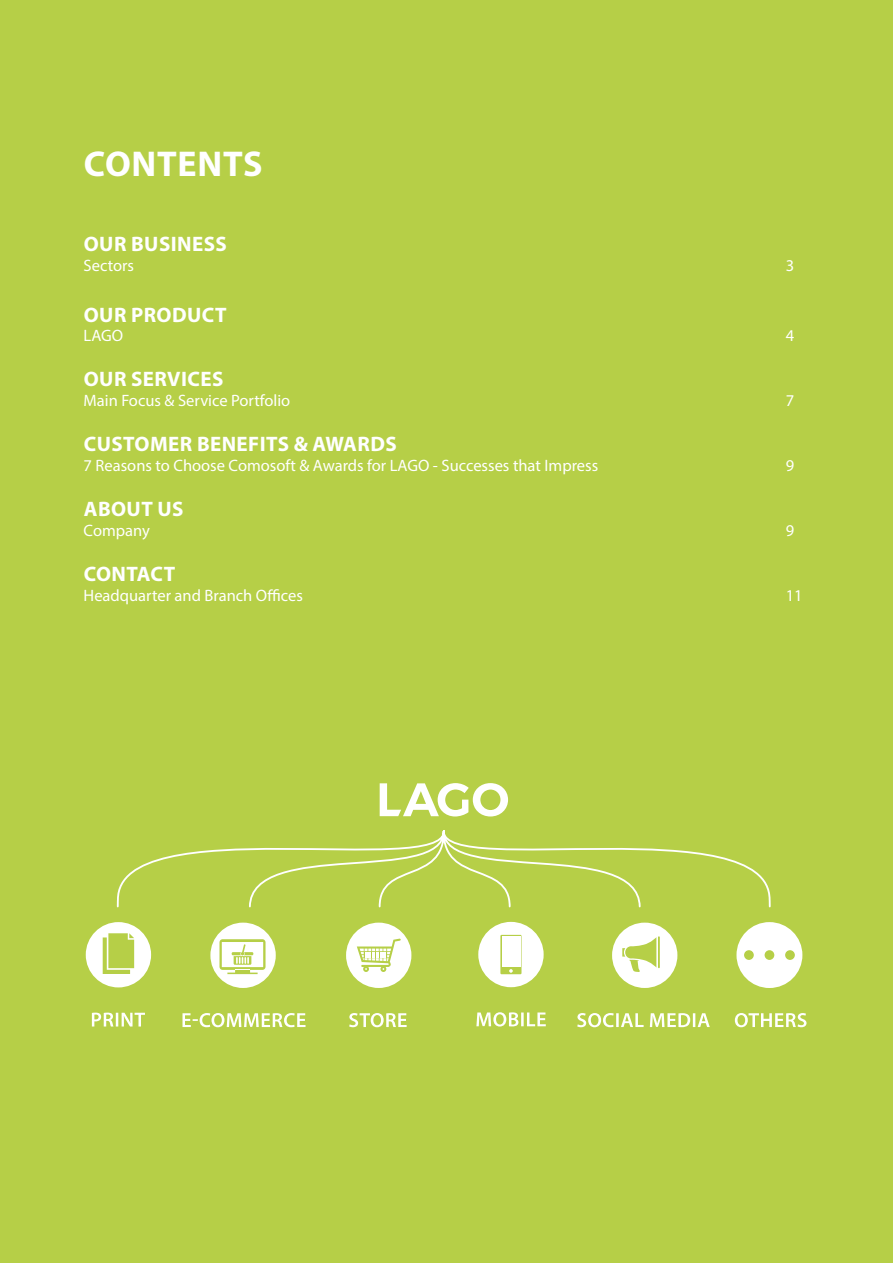
<style>
.page{position:relative;width:893px;height:1263px;background:#b6cf47}
.page>*{position:absolute;margin:0;border:0;box-sizing:border-box;transform-origin:0 0}
.t1{font:700 36px "Myriad Pro";letter-spacing:.02em;color:#fff}
.t2{font:700 21px "Myriad Pro";letter-spacing:.02em;color:#fff}
.t3{font:16.5px "Myriad Pro";color:#fff}
</style>
<div class="page">
<svg style="left:380px;top:783px;width:391px;height:125px"></svg>
<svg style="left:116px;top:809px;width:526px;height:99px"></svg>
<svg style="left:349px;top:1013px;width:58px;height:14px"></svg>
<svg style="left:346px;top:923px;width:65px;height:65px"></svg>
<svg style="left:476px;top:1012px;width:70px;height:14px"></svg>
<svg style="left:478px;top:922px;width:66px;height:65px"></svg>
<svg style="left:577px;top:1013px;width:133px;height:14px"></svg>
<svg style="left:612px;top:923px;width:65px;height:65px"></svg>
<svg style="left:182px;top:1013px;width:124px;height:14px"></svg>
<svg style="left:210px;top:923px;width:66px;height:65px"></svg>
<svg style="left:92px;top:1012px;width:53px;height:14px"></svg>
<svg style="left:86px;top:922px;width:65px;height:65px"></svg>
<svg style="left:735px;top:1013px;width:71px;height:14px"></svg>
<svg style="left:736px;top:922px;width:66px;height:66px"></svg>
<hr style="left:892px;top:0;width:1px;height:64px;background:#3c3c3d">
<h1 class="t1" style="left:84px;top:140px;width:180px">CONTENTS</h1>
<p class="t2" style="left:84px;top:231px;width:144px">OUR BUSINESS</p>
<p class="t3" style="left:84px;top:256px;width:52px">Sectors</p>
<p class="t3" style="left:786px;top:256px;width:10px">3</p>
<p class="t2" style="left:84px;top:301px;width:144px">OUR PRODUCT</p>
<p class="t3" style="left:84px;top:326px;width:41px">LAGO</p>
<p class="t3" style="left:786px;top:326px;width:10px">4</p>
<p class="t2" style="left:84px;top:366px;width:141px">OUR SERVICES</p>
<p class="t3" style="left:84px;top:391px;width:208px">Main Focus &amp; Service Portfolio</p>
<p class="t3" style="left:786px;top:391px;width:10px">7</p>
<p class="t2" style="left:84px;top:430px;width:314px">CUSTOMER BENEFITS &amp; AWARDS</p>
<p class="t3" style="left:84px;top:455px;width:516px">7 Reasons to Choose Comosoft &amp; Awards for LAGO - Successes that Impress</p>
<p class="t3" style="left:786px;top:455px;width:10px">9</p>
<p class="t2" style="left:84px;top:495px;width:101px">ABOUT US</p>
<p class="t3" style="left:84px;top:520px;width:68px">Company</p>
<p class="t3" style="left:786px;top:520px;width:10px">9</p>
<p class="t2" style="left:84px;top:560px;width:93px">CONTACT</p>
<p class="t3" style="left:84px;top:585px;width:221px">Headquarter and Branch Offices</p>
<p class="t3" style="left:786px;top:585px;width:18px">11</p>
</div>
